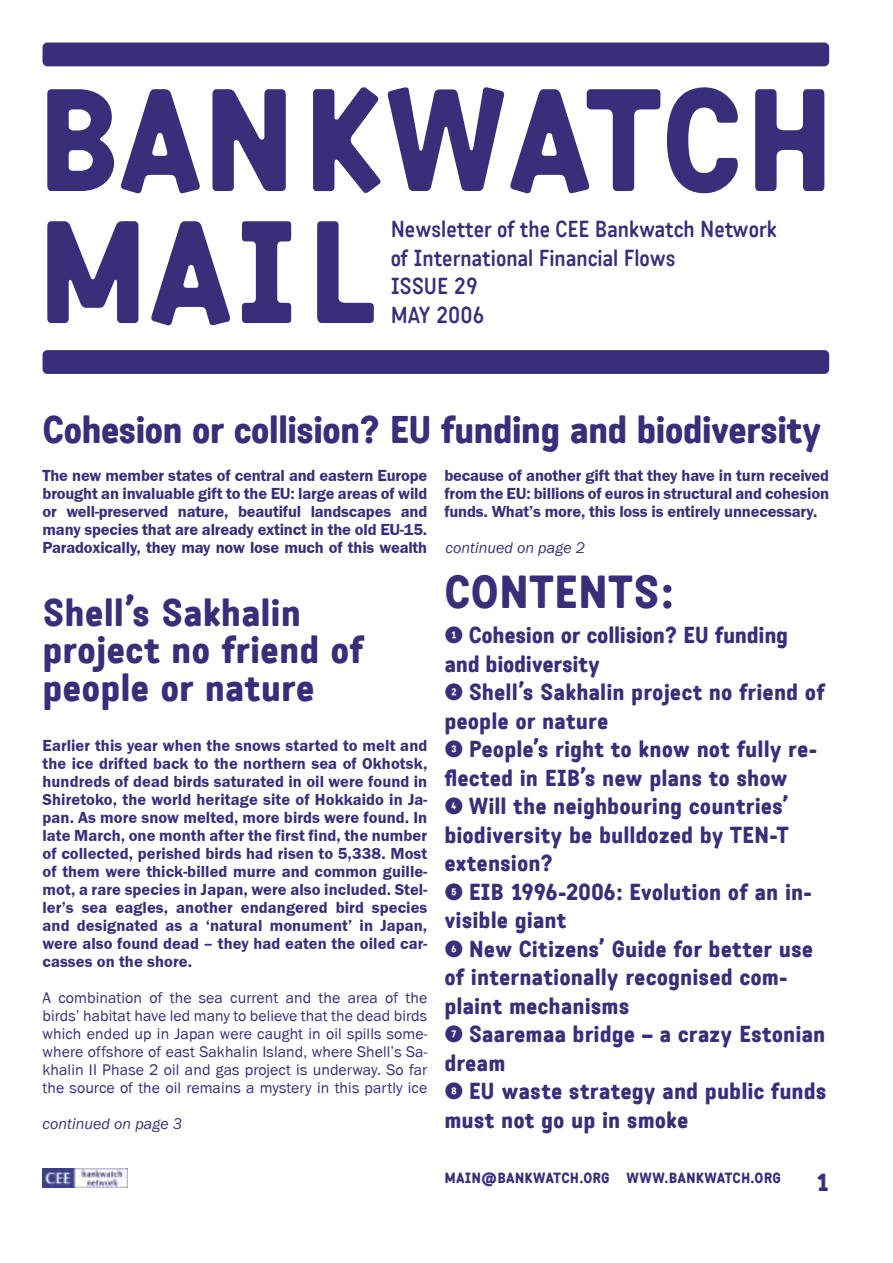
<style>
.page{position:relative;width:893px;height:1263px;background:#fff}
.page>*{position:absolute;margin:0;border:0;box-sizing:border-box;transform-origin:0 0}
.t1{font:700 45px "Katarine Bold CE";letter-spacing:.01em;color:#392e7a}
.Headline_2{font:700 37.5px/37.5px "Katarine Bold CE";letter-spacing:-.015em;color:#392e7a}
.t2{font:700 24px "Katarine Bold CE";color:#392e7a}
.Contents{font:700 22.5px/28.5px "Katarine Bold CE";color:#392e7a}
.t3{font:22.5px "Katarine Bold CE";color:#392e7a}
.Text_Perex{font:600 16.5px/18px "Franklin Got Itc TEE";letter-spacing:-.01em;color:#392e7a;text-align:justify}
.Text_Regular{font:15.9px/18px "Franklin Got Itc TEE";letter-spacing:.005em;color:#392e7a;text-align:justify}
.Text_Italic{font:italic 15.9px "Franklin Got Itc TEE";letter-spacing:.005em;color:#392e7a}
.t4{font:700 14.4px "Katarine Bold CE";letter-spacing:.01em;color:#392e7a}
.s1{font-family:"Katarine Numbers";font-weight:400}
</style>
<div class="page">
<svg style="left:47px;top:89px;width:67px;height:102px"></svg>
<svg style="left:121px;top:89px;width:79px;height:105px"></svg>
<svg style="left:212px;top:89px;width:74px;height:102px"></svg>
<svg style="left:313px;top:87px;width:68px;height:106px"></svg>
<svg style="left:387px;top:87px;width:273px;height:107px"></svg>
<svg style="left:667px;top:87px;width:71px;height:106px"></svg>
<svg style="left:755px;top:89px;width:69px;height:102px"></svg>
<svg style="left:47px;top:221px;width:91px;height:102px"></svg>
<svg style="left:151px;top:221px;width:79px;height:105px"></svg>
<svg style="left:242px;top:221px;width:49px;height:102px"></svg>
<svg style="left:317px;top:221px;width:57px;height:102px"></svg>
<div style="left:43px;top:43px;width:786px;height:23px;background:#392e7a"></div>
<svg style="left:43px;top:350px;width:786px;height:24px;background:#3a2f7b"></svg>
<img style="left:43px;top:1168px;width:85px;height:19px">
<p class="t3" style="left:391px;top:216px;width:387px">Newsletter of the CEE Bankwatch Network</p>
<p class="t3" style="left:391px;top:244px;width:286px">of International Financial Flows</p>
<p class="t3" style="left:391px;top:273px;width:89px">ISSUE 29</p>
<p class="t3" style="left:391px;top:301px;width:95px">MAY 2006</p>
<p class="Headline_2" style="left:43px;top:410px;width:781px">Cohesion or collision? EU funding and biodiversity</p>
<p class="Text_Perex" style="left:43px;top:467px;width:386px">The new member states of central and eastern Europe brought an invaluable gift to the EU: large areas of wild or well-preserved nature, beautiful landscapes and many species that are already extinct in the old EU-15.<br>Paradoxically, they may now lose much of this wealth</p>
<p class="Text_Perex" style="left:444px;top:467px;width:386px">because of another gift that they have in turn received from the EU: billions of euros in structural and cohesion funds. What’s more, this loss is entirely unnecessary.</p>
<p class="Text_Italic" style="left:445px;top:539px;width:141px">continued on page 2</p>
<p class="Headline_2" style="left:43px;top:593px;width:322px">Shell’s Sakhalin project no friend of people or nature</p>
<p class="Text_Perex" style="left:43px;top:737px;width:386px">Earlier this year when the snows started to melt and the ice drifted back to the northern sea of Okhotsk, hundreds of dead birds saturated in oil were found in Shiretoko, the world heritage site of Hokkaido in Ja&shy;pan. As more snow melted, more birds were found. In late March, one month after the first find, the number of collected, perished birds had risen to 5,338. Most of them were thick-billed murre and common guille&shy;mot, a rare species in Japan, were also included. Stel&shy;ler’s sea eagles, another endangered bird species and designated as a ‘natural monument’ in Japan, were also found dead – they had eaten the oiled car&shy;casses on the shore.</p>
<p class="Text_Regular" style="left:43px;top:989px;width:386px">A combination of the sea current and the area of the birds’ habitat have led many to believe that the dead birds which ended up in Japan were caught in oil spills some&shy;where offshore of east Sakhalin Island, where Shell’s Sa&shy;khalin II Phase 2 oil and gas project is underway. So far the source of the oil remains a mystery in this partly ice</p>
<p class="Text_Italic" style="left:43px;top:1115px;width:141px">continued on page 3</p>
<p class="t1" style="left:444px;top:563px;width:231px">CONTENTS:</p>
<p class="Contents" style="left:444px;top:620px;width:345px"><span class="s1">®</span> Cohesion or collision? EU funding and biodiversity</p>
<p class="Contents" style="left:444px;top:677px;width:382px"><span class="s1">¯</span> Shell’s Sakhalin project no friend of people or nature</p>
<p class="Contents" style="left:444px;top:734px;width:374px"><span class="s1">°</span> People’s right to know not fully re&shy;flected in EIB’s new plans to show</p>
<p class="Contents" style="left:444px;top:791px;width:346px;text-align:justify"><span class="s1">±</span> Will the neighbouring countries’ biodiversity be bulldozed by TEN-T extension?</p>
<p class="Contents" style="left:444px;top:877px;width:369px"><span class="s1">²</span> EIB 1996-2006: Evolution of an in&shy;visible giant</p>
<p class="Contents" style="left:444px;top:934px;width:370px"><span class="s1">³</span> New Citizens’ Guide for better use of internationally recognised com&shy;plaint mechanisms</p>
<p class="Contents" style="left:444px;top:1019px;width:383px"><span class="s1">´</span> Saaremaa bridge – a crazy Estonian dream</p>
<p class="Contents" style="left:444px;top:1076px;width:384px"><span class="s1">µ</span> EU waste strategy and public funds must not go up in smoke</p>
<p class="t4" style="left:444px;top:1169px;width:338px">MAIN@BANKWATCH.ORG WWW.BANKWATCH.ORG</p>
<p class="t2" style="left:816px;top:1167px;width:14px">1</p>
</div>
